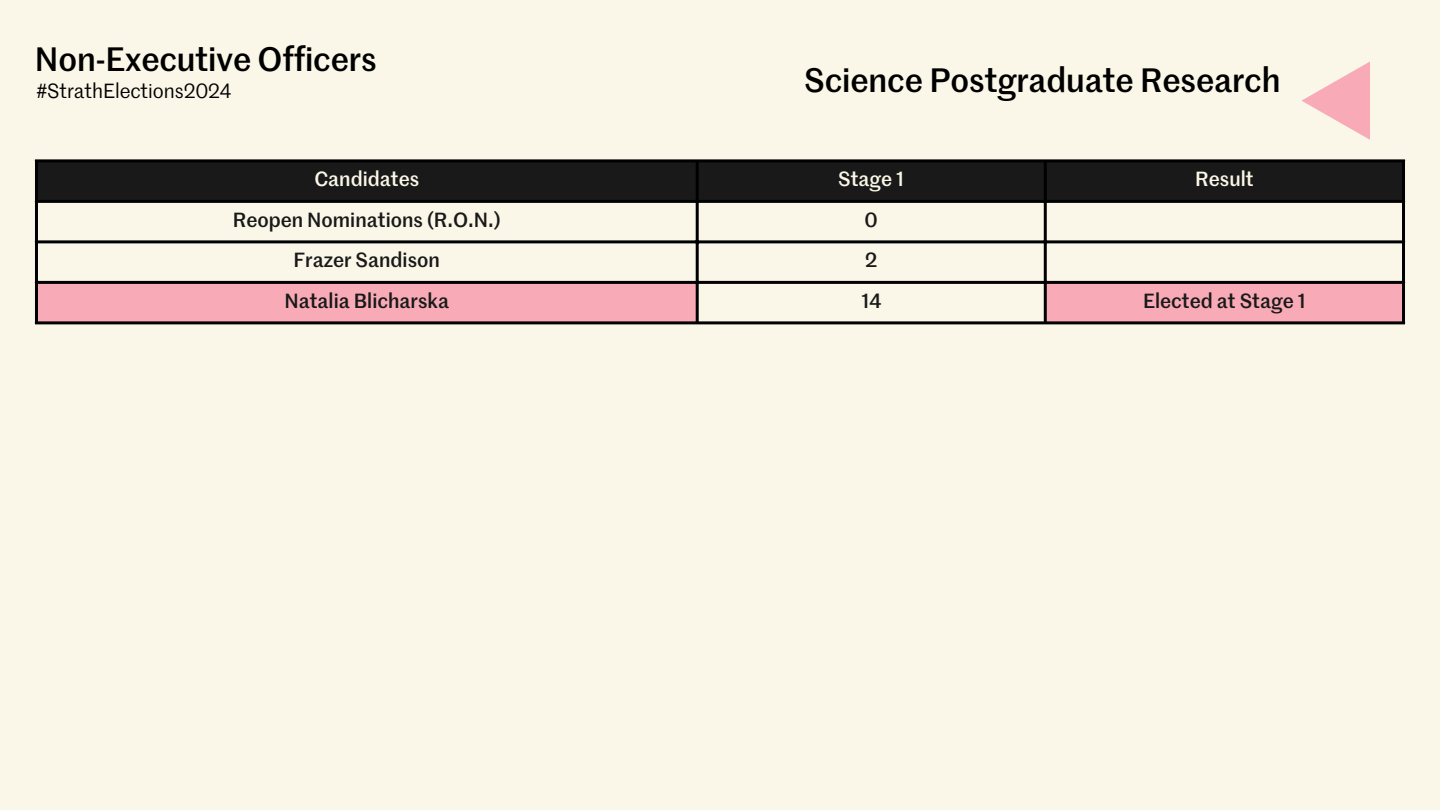
<style>
.page{position:relative;width:1440px;height:810px;background:#faf7e8}
.page>*{position:absolute;margin:0;border:0;box-sizing:border-box;transform-origin:0 0}
.t1{font:500 33px "Marr Sans";letter-spacing:-.005em;color:#000}
.t2{font:500 20px "Marr Sans";color:#191919}
.t3{font:500 20px "Marr Sans";color:#faf7e8}
.t4{font:20px "Marr Sans";letter-spacing:-.005em;color:#000}
</style>
<div class="page">
<div style="left:38px;top:162px;width:1364px;height:38px;background:#191919"></div>
<svg style="left:38px;top:284px;width:1364px;height:37px;fill:#f8aab6"></svg>
<hr style="left:35px;top:162px;width:3px;height:159px;background:#000">
<hr style="left:696px;top:162px;width:3px;height:159px;background:#000">
<hr style="left:1044px;top:162px;width:3px;height:159px;background:#000">
<hr style="left:1402px;top:162px;width:3px;height:159px;background:#000">
<hr style="left:35px;top:159px;width:1370px;height:3px;background:#000">
<hr style="left:35px;top:200px;width:1370px;height:3px;background:#000">
<hr style="left:35px;top:240px;width:1370px;height:3px;background:#000">
<hr style="left:35px;top:281px;width:1370px;height:3px;background:#000">
<hr style="left:35px;top:321px;width:1370px;height:3px;background:#000">
<svg style="left:1301px;top:61px;width:69px;height:79px"></svg>
<p class="t1" style="left:35px;top:45px;width:343px">Non-Executive Officers</p>
<p class="t4" style="left:36px;top:82px;width:196px">#StrathElections2024</p>
<p class="t1" style="left:804px;top:66px;width:478px">Science Postgraduate Research</p>
<p class="t3" style="left:314px;top:171px;width:106px">Candidates</p>
<p class="t3" style="left:838px;top:171px;width:68px">Stage 1</p>
<p class="t3" style="left:1195px;top:171px;width:60px">Result</p>
<p class="t2" style="left:233px;top:211px;width:270px">Reopen Nominations (R.O.N.)</p>
<p class="t2" style="left:865px;top:211px;width:15px">0</p>
<p class="t2" style="left:294px;top:252px;width:148px">Frazer Sandison</p>
<p class="t2" style="left:865px;top:252px;width:14px">2</p>
<p class="t2" style="left:284px;top:292px;width:166px">Natalia Blicharska</p>
<p class="t2" style="left:861px;top:292px;width:21px">14</p>
<p class="t2" style="left:1143px;top:292px;width:164px">Elected at Stage 1</p>
</div>
